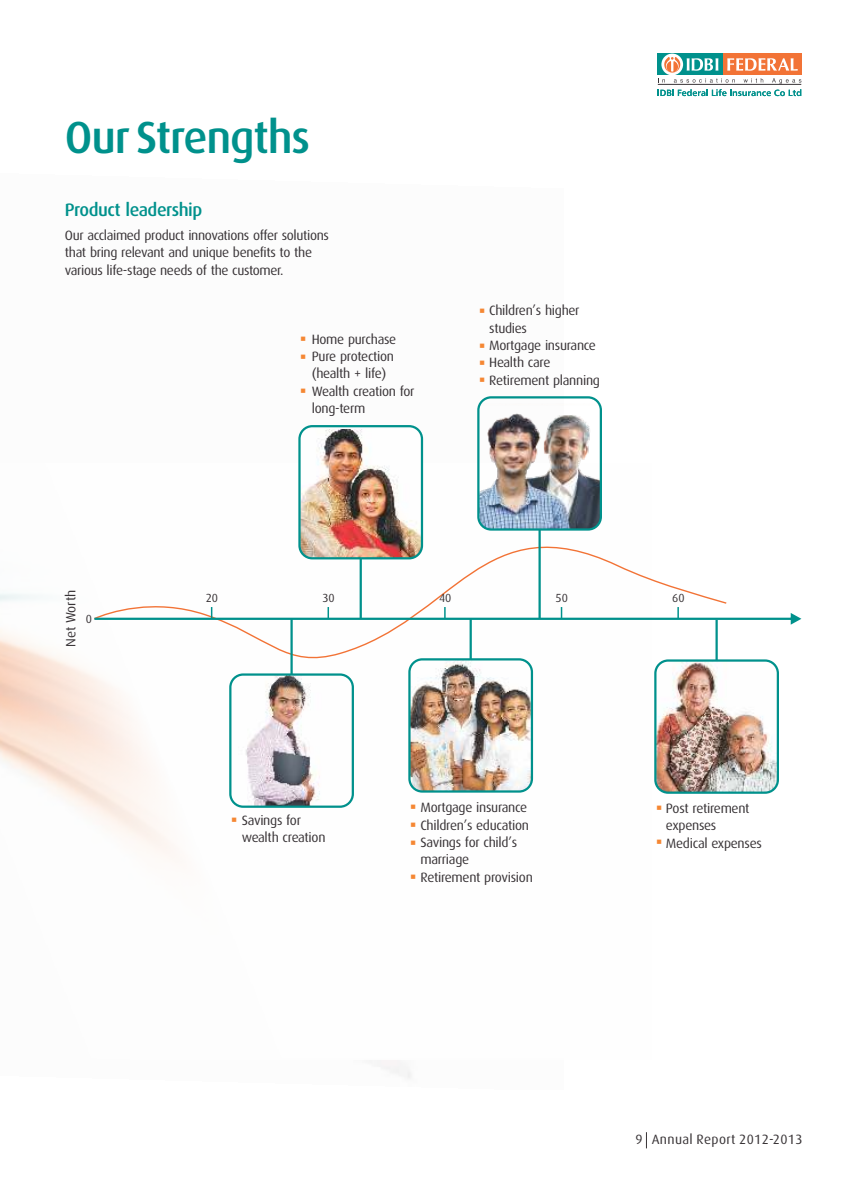
<style>
.page{position:relative;width:866px;height:1189px;background:#fff}
.page>*{position:absolute;margin:0;border:0;box-sizing:border-box;transform-origin:0 0}
.t1{font:500 45px "Dax";letter-spacing:-.025em;color:#00918c}
.t2{font:500 18px "Dax";letter-spacing:-.025em;color:#00918c}
.t3{font:13.5px/17.4px "Dax";letter-spacing:-.02em;color:#383336}
.t4{font:13.5px "Dax";letter-spacing:.03em;color:#383336}
.t5{font:13.5px "Dax";color:#383336}
.t6{font:11.7px "Dax";color:#383336}
</style>
<div class="page">
<img style="left:0;top:463px;width:534px;height:396px">
<div style="left:723px;top:54px;width:78px;height:21px;background:#f27336"></div>
<div style="left:658px;top:54px;width:65px;height:21px;background:#00918c"></div>
<div style="left:661px;top:54px;width:22px;height:21px;background:#fff;border-radius:50%"></div>
<svg style="left:658px;top:57px;width:143px;height:39px"></svg>
<svg style="left:92px;top:502px;width:635px;height:167px"></svg>
<svg style="left:94px;top:607px;width:707px;height:17px"></svg>
<hr style="left:290px;top:618px;width:3px;height:56px;background:#00918c">
<hr style="left:715px;top:620px;width:3px;height:40px;background:#00918c">
<hr style="left:470px;top:618px;width:2px;height:41px;background:#00918c">
<hr style="left:360px;top:558px;width:2px;height:60px;background:#00918c">
<hr style="left:538px;top:529px;width:3px;height:89px;background:#00918c">
<img style="left:655px;top:662px;width:123px;height:130px;border-radius:13px">
<div style="left:654px;top:659px;width:125px;height:134px;border:2px solid #00918c;border-radius:13px"></div>
<img style="left:409px;top:659px;width:123px;height:132px;border-radius:13px">
<div style="left:408px;top:658px;width:125px;height:134px;border:2px solid #00918c;border-radius:13px"></div>
<img style="left:299px;top:429px;width:123px;height:129px">
<div style="left:298px;top:425px;width:125px;height:134px;border:2px solid #00918c;border-radius:13px"></div>
<img style="left:478px;top:397px;width:123px;height:132px;border-radius:13px">
<div style="left:477px;top:396px;width:125px;height:134px;border:2px solid #00918c;border-radius:13px"></div>
<img style="left:230px;top:674px;width:123px;height:132px;border-radius:13px">
<div style="left:229px;top:673px;width:125px;height:134px;border:2px solid #00918c;border-radius:13px"></div>
<svg style="left:646px;top:1132px;width:1px;height:16px"></svg>
<svg style="left:232px;top:817px;width:4px;height:4px"></svg>
<svg style="left:411px;top:804px;width:4px;height:5px"></svg>
<svg style="left:411px;top:840px;width:4px;height:4px"></svg>
<svg style="left:411px;top:822px;width:4px;height:5px"></svg>
<h1 class="t1" style="left:65px;top:117px;width:247px">Our Strengths</h1>
<h2 class="t2" style="left:65px;top:202px;width:139px">Product leadership</h2>
<p class="t3" style="left:65px;top:227px;width:266px">Our acclaimed product innovations offer solutions that bring relevant and unique benefits to the various life-stage needs of the customer.</p>
<p class="t3" style="left:312px;top:331px;width:104px">Home purchase<br>Pure protection (health + life)<br>Wealth creation for long-term</p>
<p class="t3" style="left:489px;top:303px;width:112px">Children’s higher studies<br>Mortgage insurance<br>Health care<br>Retirement planning</p>
<p class="t5" style="left:65px;top:647px;width:59px;rotate:-90deg">Net Worth</p>
<p class="t6" style="left:86px;top:613px;width:8px">0</p>
<p class="t6" style="left:206px;top:592px;width:14px">20</p>
<p class="t6" style="left:322px;top:592px;width:14px">30</p>
<p class="t6" style="left:439px;top:592px;width:14px">40</p>
<p class="t6" style="left:556px;top:592px;width:14px">50</p>
<p class="t6" style="left:672px;top:592px;width:14px">60</p>
<p class="t3" style="left:420px;top:799px;width:114px">Mortgage insurance<br>Children’s education<br>Savings for child’s marriage<br>Retirement provision</p>
<p class="t3" style="left:242px;top:812px;width:85px">Savings for wealth creation</p>
<p class="t3" style="left:666px;top:800px;width:97px">Post retirement expenses<br>Medical expenses</p>
<p class="t3" style="left:636px;top:1131px;width:9px">9</p>
<p class="t4" style="left:652px;top:1133px;width:152px">Annual Report 2012-2013</p>
</div>
